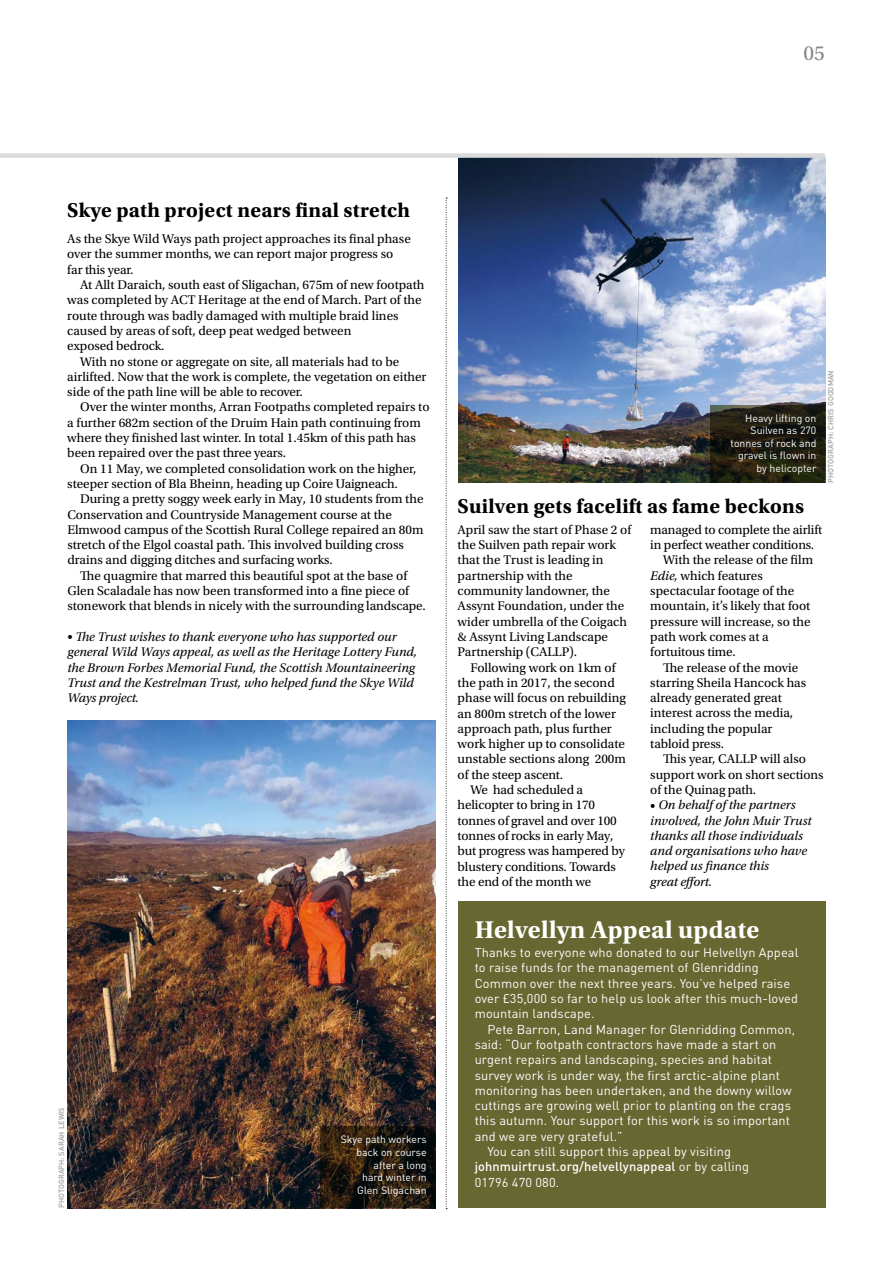
<style>
.page{position:relative;width:893px;height:1263px;background:#fff}
.page>*{position:absolute;margin:0;border:0;box-sizing:border-box;transform-origin:0 0}
.t1{font:700 25.5px "Utopia Std";letter-spacing:.01em;color:#fff}
.t2{font:21.3px "Utopia Std";color:#878787}
.t3{font:700 21px "Utopia Std";letter-spacing:.01em;color:#000}
.t4{font:13.2px/15.3px "Utopia Std";color:#000}
.t5{font:italic 13.2px/15.3px "Utopia Std";color:#000}
.t6{font:12.75px/15.3px "DINOT";letter-spacing:.01em;color:#fff}
.t7{font:500 12.75px "DINOT";letter-spacing:.01em;color:#fff}
.t8{font:10.5px/12.6px "DINOT";color:#fff;text-align:right}
.t9{font:500 7.5px "DINOT";letter-spacing:.01em;color:#9d9d9c}
.s1{font-style:normal}
.s2{font-style:italic}
.s3{font-weight:400}
</style>
<div class="page">
<img style="left:458px;top:158px;width:367px;height:325px">
<div style="left:0;top:153px;width:825px;height:5px;background:#dadada"></div>
<div style="left:458px;top:902px;width:367px;height:306px;background:#676732"></div>
<img style="left:67px;top:721px;width:368px;height:487px">
<svg style="left:710px;top:405px;width:115px;height:78px"></svg>
<svg style="left:320px;top:1127px;width:115px;height:81px"></svg>
<svg style="left:446px;top:198px;width:1px;height:1011px"></svg>
<h2 class="t2" style="left:804px;top:41px;width:23px">05</h2>
<h3 class="t3" style="left:67px;top:198px;width:344px">Skye path project nears final stretch</h3>
<p class="t4" style="left:67px;top:231px;width:345px">As the Skye Wild Ways path project approaches its final phase over the summer months, we can report major progress so far this year.</p>
<p class="t4" style="left:80px;top:277px;width:346px">At Allt Daraich, south east of Sligachan, 675m of new footpath</p>
<p class="t4" style="left:67px;top:293px;width:356px">was completed by ACT Heritage at the end of March. Part of the</p>
<p class="t4" style="left:67px;top:308px;width:333px">route through was badly damaged with multiple braid lines</p>
<p class="t4" style="left:67px;top:323px;width:286px">caused by areas of soft, deep peat wedged between</p>
<p class="t4" style="left:67px;top:339px;width:99px">exposed bedrock.</p>
<p class="t4" style="left:80px;top:354px;width:321px">With no stone or aggregate on site, all materials had to be</p>
<p class="t4" style="left:67px;top:369px;width:361px">airlifted. Now that the work is complete, the vegetation on either</p>
<p class="t4" style="left:67px;top:384px;width:237px">side of the path line will be able to recover.</p>
<p class="t4" style="left:80px;top:400px;width:351px">Over the winter months, Arran Footpaths completed repairs to</p>
<p class="t4" style="left:67px;top:415px;width:355px">a further 682m section of the Druim Hain path continuing from</p>
<p class="t4" style="left:67px;top:430px;width:350px">where they finished last winter. In total 1.45km of this path has</p>
<p class="t4" style="left:67px;top:446px;width:220px">been repaired over the past three years.</p>
<p class="t4" style="left:80px;top:461px;width:338px">On 11 May, we completed consolidation work on the higher,</p>
<p class="t4" style="left:67px;top:476px;width:332px">steeper section of Bla Bheinn, heading up Coire Uaigneach.</p>
<p class="t4" style="left:80px;top:492px;width:345px">During a pretty soggy week early in May, 10 students from the</p>
<p class="t4" style="left:67px;top:507px;width:326px">Conservation and Countryside Management course at the</p>
<p class="t4" style="left:67px;top:522px;width:358px">Elmwood campus of the Scottish Rural College repaired an 80m</p>
<p class="t4" style="left:67px;top:537px;width:338px">stretch of the Elgol coastal path. This involved building cross</p>
<p class="t4" style="left:67px;top:553px;width:267px">drains and digging ditches and surfacing works.</p>
<p class="t4" style="left:80px;top:568px;width:329px">The quagmire that marred this beautiful spot at the base of</p>
<p class="t4" style="left:67px;top:583px;width:343px">Glen Scaladale has now been transformed into a fine piece of</p>
<p class="t4" style="left:67px;top:599px;width:360px">stonework that blends in nicely with the surrounding landscape.</p>
<p class="t5" style="left:67px;top:629px;width:351px"><span class="s1">•</span> The Trust wishes to thank everyone who has supported our general Wild Ways appeal, as well as the Heritage Lottery Fund, the Brown Forbes Memorial Fund, the Scottish Mountaineering Trust and the Kestrelman Trust, who helped fund the Skye Wild Ways project.</p>
<p class="t9" style="left:56px;top:1208px;width:103px;rotate:-90deg">PHOTOGRAPH: SARAH LEWIS</p>
<p class="t8" style="left:341px;top:1133px;width:87px">Skye path workers back on course after a long<br>hard winter in<br>Glen Sligachan</p>
<p class="t8" style="left:731px;top:411px;width:87px">Heavy lifting on<br>Suilven as 270 tonnes of rock and gravel is flown in by helicopter</p>
<p class="t9" style="left:825px;top:483px;width:114px;rotate:-90deg">PHOTOGRAPH: CHRIS GOODMAN</p>
<h3 class="t3" style="left:458px;top:494px;width:348px">Suilven gets facelift as fame beckons</h3>
<p class="t4" style="left:458px;top:522px;width:175px">April saw the start of Phase 2 of the Suilven path repair work that the Trust is leading in partnership with the community landowner, the<br>Assynt Foundation, under the wider umbrella of the Coigach &amp; Assynt Living Landscape<br>Partnership (CALLP).</p>
<p class="t4" style="left:470px;top:660px;width:147px">Following work on 1km of</p>
<p class="t4" style="left:458px;top:675px;width:159px">the path in 2017, the second</p>
<p class="t4" style="left:458px;top:690px;width:170px">phase will focus on rebuilding</p>
<p class="t4" style="left:458px;top:706px;width:160px">an 800m stretch of the lower</p>
<p class="t4" style="left:458px;top:721px;width:156px">approach path, plus further</p>
<p class="t4" style="left:458px;top:736px;width:169px">work higher up to consolidate</p>
<p class="t4" style="left:458px;top:752px;width:170px">unstable sections along 200m</p>
<p class="t4" style="left:458px;top:767px;width:107px">of the steep ascent.</p>
<p class="t4" style="left:470px;top:782px;width:114px">We had scheduled a</p>
<p class="t4" style="left:458px;top:798px;width:139px">helicopter to bring in 170</p>
<p class="t4" style="left:458px;top:813px;width:161px">tonnes of gravel and over 100</p>
<p class="t4" style="left:458px;top:828px;width:157px">tonnes of rocks in early May,</p>
<p class="t4" style="left:458px;top:843px;width:169px">but progress was hampered by</p>
<p class="t4" style="left:458px;top:859px;width:160px">blustery conditions. Towards</p>
<p class="t4" style="left:458px;top:874px;width:135px">the end of the month we</p>
<p class="t4" style="left:650px;top:522px;width:173px">managed to complete the airlift</p>
<p class="t4" style="left:650px;top:537px;width:165px">in perfect weather conditions.</p>
<p class="t4" style="left:663px;top:553px;width:152px">With the release of the film</p>
<p class="t4" style="left:650px;top:568px;width:114px"><span class="s2">Edie,</span> which features</p>
<p class="t4" style="left:650px;top:583px;width:145px">spectacular footage of the</p>
<p class="t4" style="left:650px;top:599px;width:162px">mountain, it’s likely that foot</p>
<p class="t4" style="left:650px;top:614px;width:162px">pressure will increase, so the</p>
<p class="t4" style="left:650px;top:629px;width:120px">path work comes at a</p>
<p class="t4" style="left:650px;top:645px;width:87px">fortuitous time.</p>
<p class="t4" style="left:663px;top:660px;width:137px">The release of the movie</p>
<p class="t4" style="left:650px;top:675px;width:157px">starring Sheila Hancock has</p>
<p class="t4" style="left:650px;top:690px;width:133px">already generated great</p>
<p class="t4" style="left:650px;top:706px;width:144px">interest across the media,</p>
<p class="t4" style="left:650px;top:721px;width:124px">including the popular</p>
<p class="t4" style="left:650px;top:736px;width:75px">tabloid press.</p>
<p class="t4" style="left:663px;top:752px;width:144px">This year, CALLP will also</p>
<p class="t4" style="left:650px;top:767px;width:175px">support work on short sections</p>
<p class="t4" style="left:650px;top:782px;width:107px">of the Quinag path.</p>
<p class="t5" style="left:650px;top:797px;width:163px"><span class="s1">•</span> On behalf of the partners involved, the John Muir Trust thanks all those individuals and organisations who have helped us finance this<br>great effort.</p>
<h1 class="t1" style="left:475px;top:914px;width:286px">Helvellyn Appeal update</h1>
<p class="t6" style="left:475px;top:944px;width:325px">Thanks to everyone who donated to our Helvellyn Appeal to raise funds for the management of Glenridding Common over the next three years. You’ve helped raise over £35,000 so far to help us look after this much-loved mountain landscape.</p>
<p class="t6" style="left:487px;top:1021px;width:309px">Pete Barron, Land Manager for Glenridding Common,</p>
<p class="t6" style="left:475px;top:1036px;width:303px">said: “Our footpath contractors have made a start on</p>
<p class="t6" style="left:475px;top:1051px;width:299px">urgent repairs and landscaping, species and habitat</p>
<p class="t6" style="left:475px;top:1067px;width:307px">survey work is under way, the first arctic-alpine plant</p>
<p class="t6" style="left:475px;top:1082px;width:319px">monitoring has been undertaken, and the downy willow</p>
<p class="t6" style="left:475px;top:1097px;width:318px">cuttings are growing well prior to planting on the crags</p>
<p class="t6" style="left:475px;top:1112px;width:317px">this autumn. Your support for this work is so important</p>
<p class="t6" style="left:475px;top:1128px;width:150px">and we are very grateful.”</p>
<p class="t6" style="left:487px;top:1143px;width:245px">You can still support this appeal by visiting</p>
<p class="t7" style="left:475px;top:1158px;width:276px">johnmuirtrust.org/helvellynappeal <span class="s3">or by calling</span></p>
<p class="t6" style="left:475px;top:1174px;width:86px">01796 470 080.</p>
</div>
